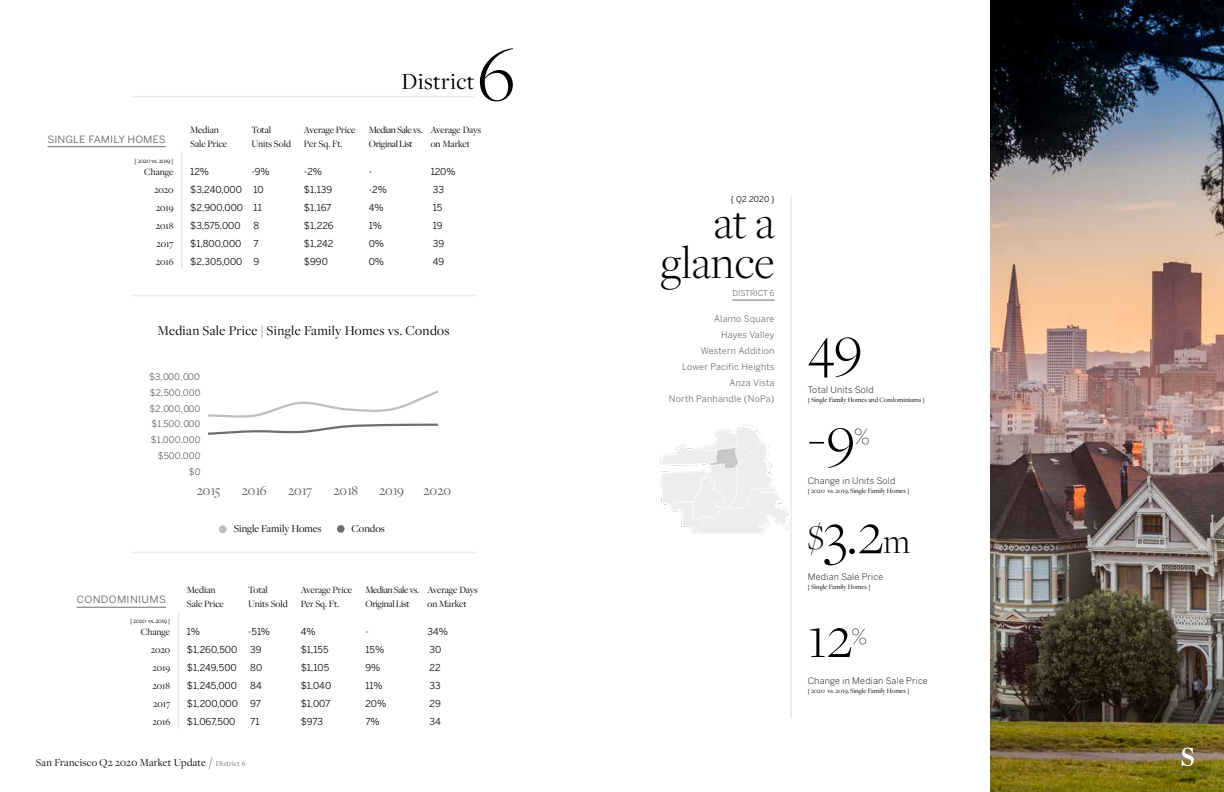
<style>
.page{position:relative;width:1224px;height:792px;background:#fff}
.page>*{position:absolute;margin:0;border:0;box-sizing:border-box;transform-origin:0 0}
.t1{font:300 80px "Freight Disp Pro";color:#000}
.t2{font:300 60px "Freight Disp Pro";color:#000}
.t3{font:300 48px/40px "Freight Disp Pro";color:#000;text-align:right}
.t4{font:24px "Freight Disp Pro";letter-spacing:.025em;color:#000}
.t5{font:300 24px "Freight Disp Pro";color:#000}
.t6{font:14px "Freight Disp Pro";letter-spacing:.025em;color:#000}
.t7{font:14px "Freight Disp Pro";letter-spacing:-.01em;color:#595959}
.t8{font:12.5px "Benton Sans";color:#6d6e71}
.t9{font:12.5px "Benton Sans";letter-spacing:.025em;color:#6d6e71}
.t10{font:11px "Freight Disp Pro";letter-spacing:.025em;color:#000}
.t11{font:11px "Freight Disp Pro";letter-spacing:.005em;color:#000}
.t12{font:10px/14px "Freight Disp Pro";letter-spacing:-.005em;color:#000}
.t13{font:10px/14px "Freight Disp Pro";letter-spacing:-.03em;color:#000}
.t14{font:9.5px "Benton Sans";color:#000}
.t15{font:9px/16px "Benton Sans";letter-spacing:.025em;color:#6d6e71;text-align:right}
.t16{font:300 9px "Benton Sans";letter-spacing:.025em;color:#000}
.t17{font:9px "Benton Sans";letter-spacing:.015em;color:#595959}
.t18{font:8px "Benton Sans";color:#6d6e71}
.t19{font:8px "Benton Sans";letter-spacing:.015em;color:#000}
.t20{font:7px "Freight Disp Pro";color:#000}
.t21{font:7px "Freight Disp Pro";letter-spacing:-.03em;color:#000}
.s1{font-size:14px}
.s2{font-size:8px;color:#6d6e71}
.s3{font-size:36px}
</style>
<div class="page">
<hr style="left:133px;top:96px;width:341px;height:1px;background:#b4b6b8">
<hr style="left:77px;top:607px;width:89px;height:1px;background:#6d6e71">
<hr style="left:48px;top:146px;width:118px;height:1px;background:#6d6e71">
<svg style="left:178px;top:612px;width:1px;height:117px"></svg>
<hr style="left:181px;top:151px;width:2px;height:28px;background:#e7e7e7">
<svg style="left:181px;top:179px;width:2px;height:90px"></svg>
<hr style="left:133px;top:295px;width:342px;height:1px;background:#b4b6b8">
<hr style="left:133px;top:552px;width:342px;height:1px;background:#b4b6b8">
<div style="left:219px;top:525px;width:8px;height:8px;background:#bcbdc0;border-radius:50%"></div>
<div style="left:337px;top:525px;width:8px;height:8px;background:#6d6f71;border-radius:50%"></div>
<img style="left:990px;top:0;width:234px;height:792px">
<svg style="left:1182px;top:747px;width:12px;height:19px"></svg>
<hr style="left:790px;top:196px;width:2px;height:522px;background:#b4b6b8">
<img style="left:660px;top:424px;width:130px;height:109px">
<hr style="left:732px;top:300px;width:43px;height:1px;background:#6d6e71">
<svg style="left:209px;top:390px;width:229px;height:45px"></svg>
<h3 class="t8" style="left:48px;top:131px;width:120px">single family homes</h3>
<h1 class="t1" style="left:477px;top:23px;width:39px">6</h1>
<h3 class="t4" style="left:402px;top:65px;width:74px">District</h3>
<p class="t12" style="left:190px;top:122px;width:38px">Median<br>Sale Price</p>
<p class="t12" style="left:251px;top:122px;width:41px">Total<br>Units Sold</p>
<p class="t12" style="left:304px;top:122px;width:53px">Average Price<br>Per Sq. Ft.</p>
<p class="t13" style="left:369px;top:122px;width:55px">Median Sale vs.<br>Original List</p>
<p class="t12" style="left:431px;top:122px;width:52px">Average Days on Market</p>
<p class="t21" style="left:135px;top:156px;width:40px">{ 2020 vs. 2019 }</p>
<p class="t12" style="left:144px;top:164px;width:31px">Change</p>
<p class="t14" style="left:190px;top:165px;width:20px">12%</p>
<p class="t14" style="left:251px;top:165px;width:20px">-9%</p>
<p class="t14" style="left:304px;top:165px;width:20px">-2%</p>
<p class="t14" style="left:369px;top:165px;width:5px">-</p>
<p class="t14" style="left:431px;top:165px;width:27px">120%</p>
<p class="t12" style="left:154px;top:182px;width:21px">2020</p>
<p class="t14" style="left:190px;top:183px;width:75px">$3,240,000 10</p>
<p class="t14" style="left:304px;top:183px;width:30px">$1,139</p>
<p class="t14" style="left:369px;top:183px;width:20px">-2%</p>
<p class="t14" style="left:433px;top:183px;width:13px">33</p>
<p class="t12" style="left:156px;top:200px;width:19px">2019</p>
<p class="t14" style="left:190px;top:201px;width:73px">$2,900,000 11</p>
<p class="t14" style="left:304px;top:201px;width:29px">$1,167</p>
<p class="t14" style="left:369px;top:201px;width:16px">4%</p>
<p class="t14" style="left:433px;top:201px;width:11px">15</p>
<p class="t12" style="left:156px;top:218px;width:19px">2018</p>
<p class="t14" style="left:190px;top:219px;width:52px">$3,575,000</p>
<p class="t14" style="left:254px;top:219px;width:7px">8</p>
<p class="t14" style="left:304px;top:219px;width:31px">$1,226</p>
<p class="t14" style="left:369px;top:219px;width:15px">1%</p>
<p class="t14" style="left:433px;top:219px;width:11px">19</p>
<p class="t12" style="left:156px;top:236px;width:19px">2017</p>
<p class="t14" style="left:190px;top:237px;width:53px">$1,800,000</p>
<p class="t14" style="left:254px;top:237px;width:7px">7</p>
<p class="t14" style="left:304px;top:237px;width:31px">$1,242</p>
<p class="t14" style="left:369px;top:237px;width:17px">0%</p>
<p class="t14" style="left:433px;top:237px;width:13px">39</p>
<p class="t12" style="left:156px;top:254px;width:19px">2016</p>
<p class="t14" style="left:190px;top:255px;width:71px">$2,305,000 9</p>
<p class="t14" style="left:304px;top:255px;width:25px">$990</p>
<p class="t14" style="left:369px;top:255px;width:17px">0%</p>
<p class="t14" style="left:433px;top:255px;width:13px">49</p>
<h3 class="t6" style="left:157px;top:321px;width:294px">Median Sale Price | Single Family Homes vs. Condos</h3>
<p class="t17" style="left:149px;top:371px;width:52px">$3,000,000</p>
<p class="t17" style="left:150px;top:387px;width:52px">$2,500,000</p>
<p class="t17" style="left:149px;top:403px;width:52px">$2,000,000</p>
<p class="t17" style="left:151px;top:418px;width:50px">$1,500,000</p>
<p class="t17" style="left:151px;top:434px;width:51px">$1,000,000</p>
<p class="t17" style="left:158px;top:450px;width:44px">$500,000</p>
<p class="t17" style="left:189px;top:466px;width:13px">$0</p>
<h3 class="t7" style="left:197px;top:481px;width:25px">2015</h3>
<h3 class="t7" style="left:242px;top:481px;width:26px">2016</h3>
<h3 class="t7" style="left:288px;top:481px;width:25px">2017</h3>
<h3 class="t7" style="left:333px;top:481px;width:26px">2018</h3>
<h3 class="t7" style="left:379px;top:481px;width:26px">2019</h3>
<h3 class="t7" style="left:424px;top:481px;width:29px">2020</h3>
<h3 class="t9" style="left:77px;top:591px;width:91px">condominiums</h3>
<p class="t11" style="left:234px;top:522px;width:89px">Single Family Homes</p>
<p class="t11" style="left:352px;top:522px;width:35px">Condos</p>
<p class="t12" style="left:187px;top:583px;width:38px">Median<br>Sale Price</p>
<p class="t12" style="left:248px;top:583px;width:41px">Total<br>Units Sold</p>
<p class="t12" style="left:301px;top:583px;width:53px">Average Price<br>Per Sq. Ft.</p>
<p class="t13" style="left:365px;top:583px;width:55px">Median Sale vs.<br>Original List</p>
<p class="t12" style="left:427px;top:583px;width:52px">Average Days on Market</p>
<p class="t21" style="left:130px;top:616px;width:41px">{ 2020 vs. 2019 }</p>
<p class="t12" style="left:141px;top:624px;width:31px">Change</p>
<p class="t14" style="left:187px;top:626px;width:15px">1%</p>
<p class="t14" style="left:248px;top:626px;width:24px">-51%</p>
<p class="t14" style="left:301px;top:626px;width:16px">4%</p>
<p class="t14" style="left:365px;top:626px;width:5px">-</p>
<p class="t14" style="left:427px;top:626px;width:22px">34%</p>
<p class="t12" style="left:151px;top:642px;width:21px">2020</p>
<p class="t14" style="left:187px;top:644px;width:52px">$1,260,500</p>
<p class="t14" style="left:250px;top:644px;width:13px">39</p>
<p class="t14" style="left:301px;top:644px;width:29px">$1,155</p>
<p class="t14" style="left:365px;top:644px;width:20px">15%</p>
<p class="t14" style="left:430px;top:644px;width:13px">30</p>
<p class="t12" style="left:152px;top:660px;width:19px">2019</p>
<p class="t14" style="left:187px;top:662px;width:51px">$1,249,500</p>
<p class="t14" style="left:250px;top:662px;width:13px">80</p>
<p class="t14" style="left:301px;top:662px;width:30px">$1,105</p>
<p class="t14" style="left:365px;top:662px;width:17px">9%</p>
<p class="t14" style="left:430px;top:662px;width:13px">22</p>
<p class="t12" style="left:153px;top:678px;width:19px">2018</p>
<p class="t14" style="left:187px;top:680px;width:52px">$1,245,000</p>
<p class="t14" style="left:250px;top:680px;width:13px">84</p>
<p class="t14" style="left:301px;top:680px;width:32px">$1,040</p>
<p class="t14" style="left:365px;top:680px;width:19px">11%</p>
<p class="t14" style="left:430px;top:680px;width:13px">33</p>
<p class="t12" style="left:153px;top:696px;width:19px">2017</p>
<p class="t14" style="left:187px;top:698px;width:53px">$1,200,000</p>
<p class="t14" style="left:250px;top:698px;width:12px">97</p>
<p class="t14" style="left:301px;top:698px;width:31px">$1,007</p>
<p class="t14" style="left:365px;top:698px;width:22px">20%</p>
<p class="t14" style="left:430px;top:698px;width:13px">29</p>
<p class="t12" style="left:152px;top:714px;width:19px">2016</p>
<p class="t14" style="left:187px;top:716px;width:50px">$1,067,500</p>
<p class="t14" style="left:250px;top:716px;width:11px">71</p>
<p class="t14" style="left:301px;top:716px;width:24px">$973</p>
<p class="t14" style="left:365px;top:716px;width:16px">7%</p>
<p class="t14" style="left:430px;top:716px;width:13px">34</p>
<p class="t10" style="left:36px;top:755px;width:211px">San Francisco Q2 2020 Market Update <span class="s1">/</span> <span class="s2">District 6</span></p>
<p class="t19" style="left:731px;top:195px;width:45px">{ Q2 2020 }</p>
<h3 class="t3" style="left:661px;top:202px;width:115px">at a glance</h3>
<p class="t18" style="left:732px;top:288px;width:44px">DISTRICT 6</p>
<p class="t15" style="left:669px;top:311px;width:107px">Alamo Square<br>Hayes Valley<br>Western Addition<br>Lower Pacific Heights<br>Anza Vista<br>North Panhandle (NoPa)</p>
<h2 class="t2" style="left:808px;top:309px;width:56px">49</h2>
<p class="t16" style="left:808px;top:385px;width:67px">Total Units Sold</p>
<p class="t20" style="left:808px;top:396px;width:118px">{ Single Family Homes and Condominiums }</p>
<h2 class="t2" style="left:808px;top:399px;width:48px">-9</h2>
<h3 class="t5" style="left:855px;top:421px;width:16px">%</h3>
<p class="t16" style="left:808px;top:476px;width:89px">Change in Units Sold</p>
<p class="t20" style="left:808px;top:486px;width:103px">{ 2020 vs. 2019, Single Family Homes }</p>
<h2 class="t2" style="left:808px;top:495px;width:99px"><span class="s3">$</span>3.2<span class="s3">m</span></h2>
<p class="t16" style="left:808px;top:572px;width:77px">Median Sale Price</p>
<p class="t20" style="left:808px;top:582px;width:64px">{ Single Family Homes }</p>
<h2 class="t2" style="left:808px;top:599px;width:46px">12</h2>
<h3 class="t5" style="left:852px;top:621px;width:16px">%</h3>
<p class="t16" style="left:808px;top:675px;width:121px">Change in Median Sale Price</p>
<p class="t20" style="left:808px;top:686px;width:103px">{ 2020 vs. 2019, Single Family Homes }</p>
</div>
